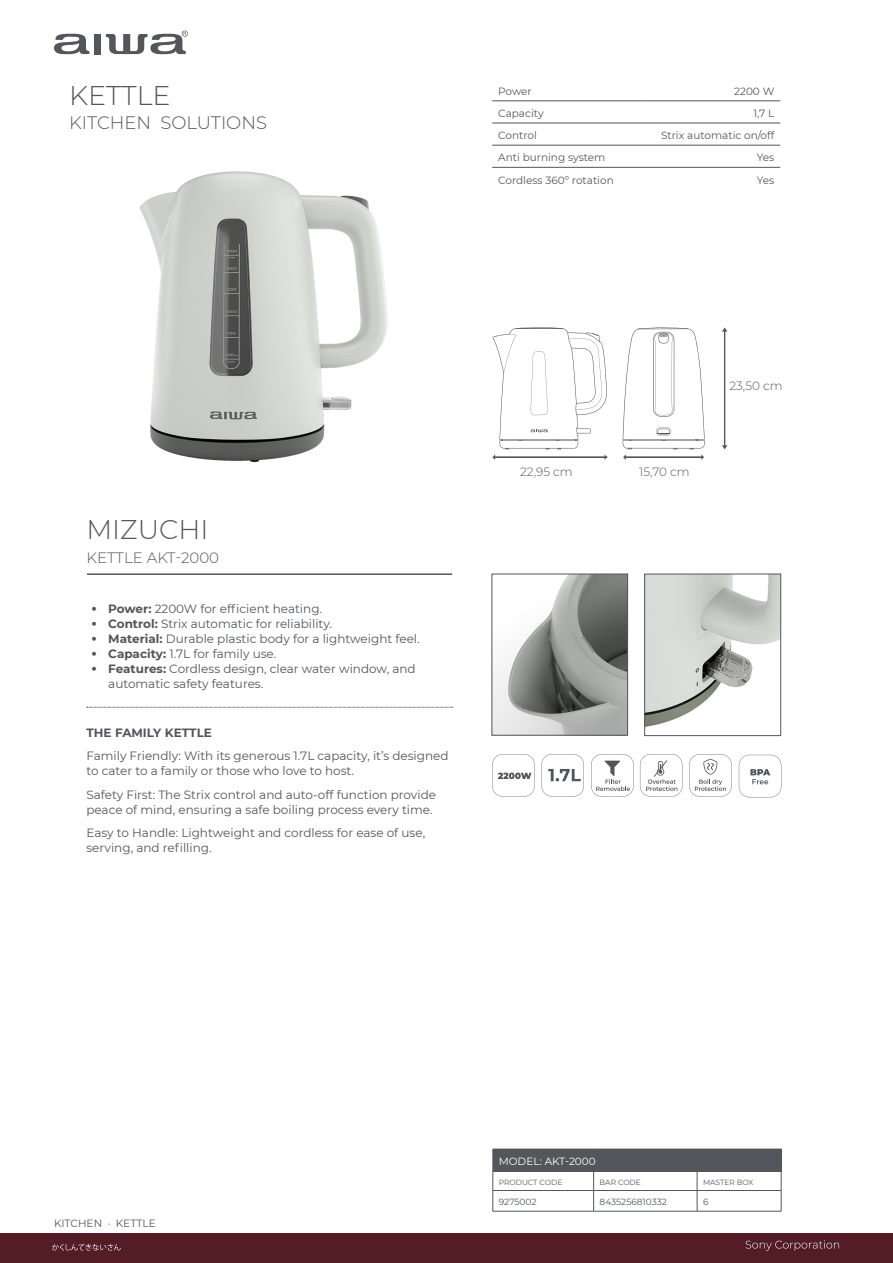
<style>
.page{position:relative;width:893px;height:1263px;background:#fff}
.page>*{position:absolute;margin:0;border:0;box-sizing:border-box;transform-origin:0 0}
.t1{font:300 27px "Montserrat";color:#53565a}
.t2{font:300 18px "Montserrat";color:#53565a}
.t3{font:300 15px "Montserrat";color:#53565a}
.t4{font:12px/15px "Montserrat";color:#53565a}
.t5{font:300 12px "Montserrat";color:#53565a}
.t6{font:700 12px "Montserrat";color:#53565a}
.t7{font:10.5px "Montserrat";color:#53565a}
.t8{font:10.5px "Montserrat";color:#fff}
.t9{font:9px "Montserrat";color:#53565a}
.t10{font:7.5px "Montserrat";color:#53565a}
.s1{font-family:"Arial";font-weight:900}
.s2{font-weight:700}
</style>
<div class="page">
<div style="left:0;top:1233px;width:893px;height:30px;background:#541d26"></div>
<svg style="left:54px;top:33px;width:35px;height:21px"></svg>
<div style="left:94px;top:34px;width:7px;height:20px;background:#53565a"></div>
<svg style="left:106px;top:31px;width:82px;height:23px"></svg>
<svg style="left:52px;top:1244px;width:69px;height:7px"></svg>
<img style="left:494px;top:576px;width:132px;height:157px">
<div style="left:492px;top:574px;width:136px;height:161px;border:1px solid #53565a"></div>
<div style="left:724px;top:331px;width:1px;height:115px;border:1px solid #53565a"></div>
<svg style="left:722px;top:445px;width:5px;height:4px"></svg>
<svg style="left:722px;top:327px;width:5px;height:5px"></svg>
<hr style="left:87px;top:574px;width:365px;height:1px;background:#000">
<svg style="left:87px;top:707px;width:366px;height:1px"></svg>
<svg style="left:492px;top:327px;width:116px;height:133px"></svg>
<svg style="left:622px;top:327px;width:83px;height:133px"></svg>
<svg style="left:492px;top:754px;width:43px;height:43px"></svg>
<svg style="left:541px;top:754px;width:43px;height:43px"></svg>
<svg style="left:591px;top:754px;width:43px;height:43px"></svg>
<svg style="left:640px;top:754px;width:42px;height:43px"></svg>
<svg style="left:689px;top:754px;width:43px;height:43px"></svg>
<img style="left:647px;top:576px;width:132px;height:151px">
<div style="left:645px;top:574px;width:136px;height:162px;border:1px solid #53565a"></div>
<div style="left:493px;top:1149px;width:288px;height:22px;background:#53565a"></div>
<hr style="left:493px;top:1171px;width:101px;height:1px;background:#53565a">
<hr style="left:594px;top:1171px;width:103px;height:1px;background:#53565a">
<hr style="left:697px;top:1171px;width:84px;height:1px;background:#53565a">
<hr style="left:493px;top:1190px;width:101px;height:1px;background:#53565a">
<svg style="left:493px;top:1172px;width:1px;height:39px"></svg>
<hr style="left:594px;top:1190px;width:103px;height:1px;background:#53565a">
<svg style="left:593px;top:1172px;width:1px;height:39px"></svg>
<hr style="left:697px;top:1190px;width:84px;height:1px;background:#53565a">
<svg style="left:697px;top:1172px;width:1px;height:39px"></svg>
<svg style="left:781px;top:1149px;width:1px;height:62px"></svg>
<hr style="left:493px;top:1211px;width:101px;height:1px;background:#53565a">
<hr style="left:594px;top:1211px;width:103px;height:1px;background:#53565a">
<hr style="left:697px;top:1211px;width:84px;height:1px;background:#53565a">
<hr style="left:492px;top:101px;width:152px;height:1px;background:#53565a">
<hr style="left:644px;top:101px;width:136px;height:1px;background:#53565a">
<hr style="left:492px;top:123px;width:152px;height:1px;background:#53565a">
<hr style="left:644px;top:123px;width:136px;height:1px;background:#53565a">
<hr style="left:492px;top:145px;width:152px;height:1px;background:#53565a">
<hr style="left:644px;top:145px;width:136px;height:1px;background:#53565a">
<hr style="left:492px;top:167px;width:152px;height:1px;background:#53565a">
<hr style="left:644px;top:167px;width:136px;height:1px;background:#53565a">
<img style="left:140px;top:171px;width:248px;height:292px">
<svg style="left:739px;top:755px;width:42px;height:42px"></svg>
<svg style="left:746px;top:1240px;width:93px;height:11px"></svg>
<h1 class="t1" style="left:69px;top:77px;width:103px">KETTLE</h1>
<h2 class="t2" style="left:69px;top:110px;width:199px">KITCHEN SOLUTIONS</h2>
<p class="t7" style="left:498px;top:84px;width:35px">Power</p>
<p class="t7" style="left:734px;top:84px;width:42px">2200 W</p>
<p class="t7" style="left:498px;top:106px;width:47px">Capacity</p>
<p class="t7" style="left:753px;top:106px;width:23px">1,7 L</p>
<p class="t7" style="left:498px;top:128px;width:40px">Control</p>
<p class="t7" style="left:661px;top:128px;width:115px">Strix automatic on/off</p>
<p class="t7" style="left:498px;top:150px;width:109px">Anti burning system</p>
<p class="t7" style="left:757px;top:150px;width:19px">Yes</p>
<p class="t7" style="left:498px;top:173px;width:117px">Cordless 360º rotation</p>
<p class="t7" style="left:757px;top:173px;width:19px">Yes</p>
<h1 class="t1" style="left:86px;top:511px;width:123px">MIZUCHI</h1>
<p class="t3" style="left:86px;top:547px;width:134px">KETTLE AKT-2000</p>
<p class="t4" style="left:91px;top:601px;width:232px"><span class="s1">•</span> <span class="s2">Power:</span> 2200W for efficient heating.</p>
<p class="t4" style="left:91px;top:616px;width:242px"><span class="s1">•</span> <span class="s2">Control:</span> Strix automatic for reliability.</p>
<p class="t4" style="left:91px;top:631px;width:330px"><span class="s1">•</span> <span class="s2">Material:</span> Durable plastic body for a lightweight feel.</p>
<p class="t4" style="left:91px;top:646px;width:187px"><span class="s1">•</span> <span class="s2">Capacity:</span> 1.7L for family use.</p>
<p class="t4" style="left:108px;top:661px;width:309px;text-indent:-17px"><span class="s1">•</span> <span class="s2">Features:</span> Cordless design, clear water window, and automatic safety features.</p>
<p class="t6" style="left:86px;top:724px;width:127px">THE FAMILY KETTLE</p>
<p class="t4" style="left:86px;top:748px;width:364px">Family Friendly: With its generous 1.7L capacity, it’s designed to cater to a family or those who love to host.</p>
<p class="t4" style="left:86px;top:787px;width:351px">Safety First: The Strix control and auto-off function provide peace of mind, ensuring a safe boiling process every time.</p>
<p class="t4" style="left:86px;top:825px;width:340px">Easy to Handle: Lightweight and cordless for ease of use, serving, and refilling.</p>
<p class="t5" style="left:520px;top:463px;width:54px">22,95 cm</p>
<p class="t5" style="left:639px;top:464px;width:52px">15,70 cm</p>
<p class="t5" style="left:729px;top:378px;width:54px">23,50 cm</p>
<p class="t7" style="left:54px;top:1215px;width:103px">KITCHEN · KETTLE</p>
<p class="t8" style="left:499px;top:1154px;width:99px">MODEL: AKT-2000</p>
<p class="t10" style="left:499px;top:1177px;width:65px">PRODUCT CODE</p>
<p class="t10" style="left:600px;top:1177px;width:43px">BAR CODE</p>
<p class="t10" style="left:703px;top:1177px;width:52px">MASTER BOX</p>
<p class="t9" style="left:499px;top:1196px;width:39px">9275002</p>
<p class="t9" style="left:600px;top:1196px;width:69px">8435256810332</p>
<p class="t9" style="left:703px;top:1196px;width:7px">6</p>
</div>
